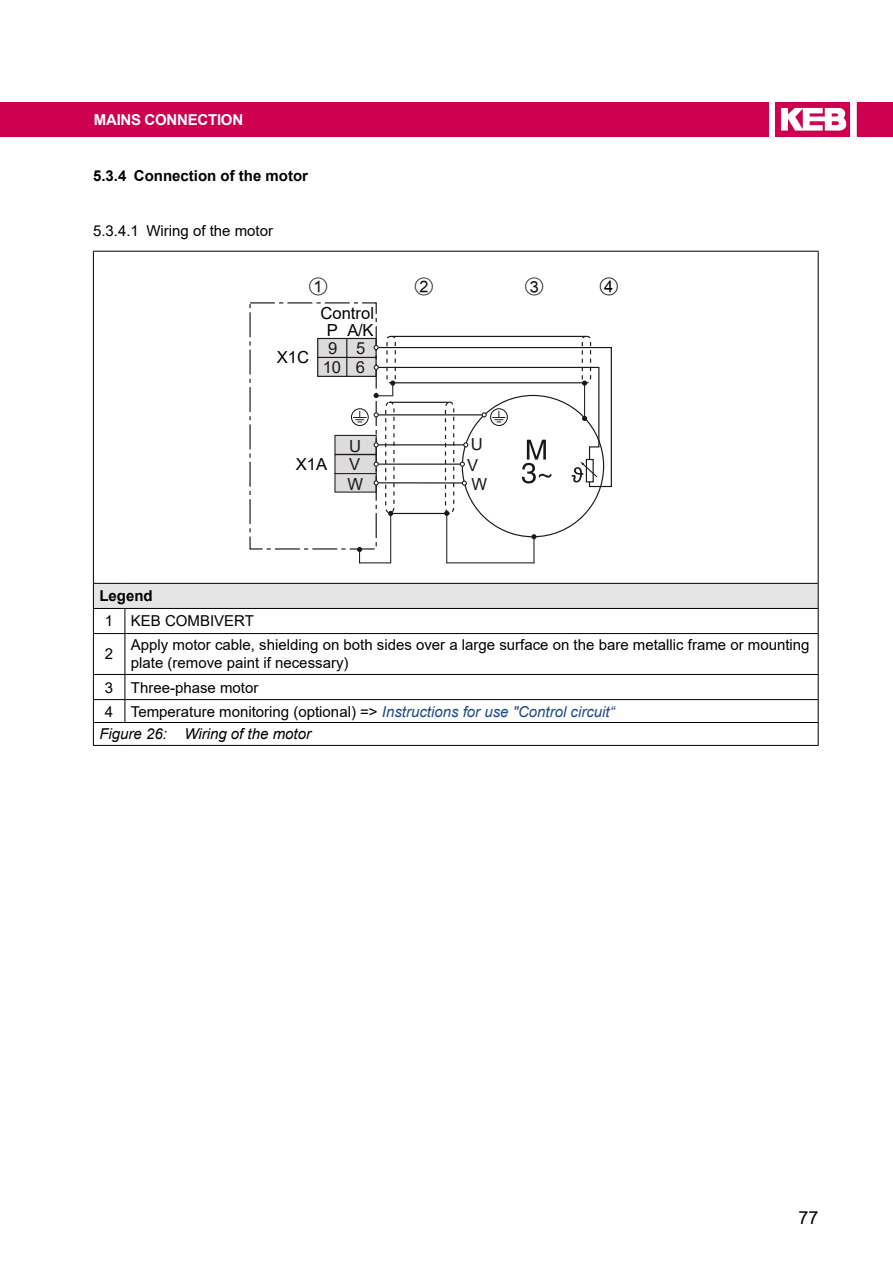
<style>
.page{position:relative;width:893px;height:1263px;background:#fff}
.page>*{position:absolute;margin:0;border:0;box-sizing:border-box;transform-origin:0 0}
.t1{font:24.9px "Arial Unicode MS";color:#141515}
.t2{font:24.9px "Arial Unicode MS";color:#000}
.t3{font:18px "Arial";color:#000}
.t4{font:16.65px/16.6px "Arial";color:#000;text-align:center}
.t5{font:16.65px/19px "Arial";color:#191919}
.t6{font:15px/18px "Arial";color:#000}
.t7{font:700 15px "Arial";color:#000}
.t8{font:italic 15px "Arial";color:#000}
.t9{font:700 15px "Arial";letter-spacing:-.015em;color:#fff}
.s1{font-style:italic;color:#1d4988}
</style>
<div class="page">
<div style="left:0;top:102px;width:769px;height:34px;background:#ce004f"></div>
<svg style="left:775px;top:102px;width:75px;height:34px"></svg>
<div style="left:857px;top:102px;width:36px;height:34px;background:#ce004f"></div>
<div style="left:93px;top:583px;width:725px;height:25px;background:#e5e5e5"></div>
<hr style="left:93px;top:633px;width:32px;height:1px;background:#000">
<hr style="left:93px;top:674px;width:32px;height:1px;background:#000">
<hr style="left:93px;top:699px;width:32px;height:1px;background:#000">
<hr style="left:818px;top:252px;width:1px;height:331px;background:#000">
<hr style="left:93px;top:722px;width:32px;height:1px;background:#000">
<hr style="left:125px;top:722px;width:694px;height:1px;background:#000">
<hr style="left:93px;top:745px;width:32px;height:1px;background:#000">
<hr style="left:125px;top:745px;width:694px;height:1px;background:#000">
<hr style="left:125px;top:608px;width:694px;height:1px;background:#000">
<svg style="left:125px;top:609px;width:1px;height:24px"></svg>
<svg style="left:818px;top:584px;width:1px;height:49px"></svg>
<hr style="left:125px;top:633px;width:694px;height:1px;background:#000">
<hr style="left:125px;top:634px;width:1px;height:40px;background:#000">
<hr style="left:818px;top:634px;width:1px;height:40px;background:#000">
<hr style="left:125px;top:674px;width:694px;height:1px;background:#000">
<hr style="left:125px;top:699px;width:694px;height:1px;background:#000">
<svg style="left:125px;top:675px;width:1px;height:47px"></svg>
<svg style="left:818px;top:675px;width:1px;height:70px"></svg>
<hr style="left:93px;top:251px;width:32px;height:1px;background:#000">
<hr style="left:93px;top:252px;width:1px;height:331px;background:#000">
<hr style="left:125px;top:251px;width:694px;height:1px;background:#000">
<hr style="left:93px;top:583px;width:32px;height:1px;background:#000">
<hr style="left:125px;top:583px;width:694px;height:1px;background:#000">
<hr style="left:93px;top:608px;width:32px;height:1px;background:#000">
<svg style="left:93px;top:584px;width:1px;height:49px"></svg>
<hr style="left:93px;top:634px;width:1px;height:40px;background:#000">
<svg style="left:93px;top:675px;width:1px;height:70px"></svg>
<svg style="left:249px;top:302px;width:363px;height:261px"></svg>
<p class="t9" style="left:94px;top:110px;width:22px">Mains</p>
<p class="t9" style="left:144px;top:110px;width:22px">conn</p>
<p class="t9" style="left:188px;top:110px;width:30px">ection</p>
<p class="t7" style="left:93px;top:165px;width:217px">5.3.4 Connection of the motor</p>
<p class="t6" style="left:93px;top:222px;width:182px">5.3.4.1 Wiring of the motor</p>
<h1 class="t1" style="left:309px;top:268px;width:21px">➀</h1>
<h1 class="t1" style="left:414px;top:268px;width:21px">➁</h1>
<h1 class="t1" style="left:525px;top:268px;width:21px">➂</h1>
<p class="t4" style="left:320px;top:305px;width:55px">Control<br>P A/K</p>
<p class="t4" style="left:277px;top:349px;width:34px">X1C</p>
<p class="t5" style="left:323px;top:339px;width:20px;text-align:center">9<br>10</p>
<p class="t5" style="left:356px;top:339px;width:11px">5<br>6</p>
<p class="t4" style="left:296px;top:456px;width:33px">X1A</p>
<p class="t5" style="left:347px;top:436px;width:17px">U<br>V<br>W</p>
<p class="t5" style="left:467px;top:434px;width:17px;line-height:20.5px">U<br>V</p>
<p class="t5" style="left:472px;top:474px;width:17px">W</p>
<h1 class="t2" style="left:599px;top:268px;width:21px">➃</h1>
<p class="t7" style="left:99px;top:585px;width:55px">Legend</p>
<p class="t6" style="left:105px;top:612px;width:151px">1 KEB COMBIVERT</p>
<p class="t6" style="left:105px;top:645px;width:10px">2</p>
<p class="t6" style="left:131px;top:636px;width:680px">Apply motor cable, shielding on both sides over a large surface on the bare metallic frame or mounting plate (remove paint if necessary)</p>
<p class="t6" style="left:105px;top:678px;width:155px">3 Three-phase motor</p>
<p class="t6" style="left:105px;top:702px;width:511px">4 Temperature monitoring (optional) =&gt; <span class="s1">Instructions for use "Control circuit“</span></p>
<p class="t8" style="left:99px;top:724px;width:213px">Figure 26: Wiring of the motor</p>
<p class="t3" style="left:798px;top:1205px;width:22px">77</p>
</div>
